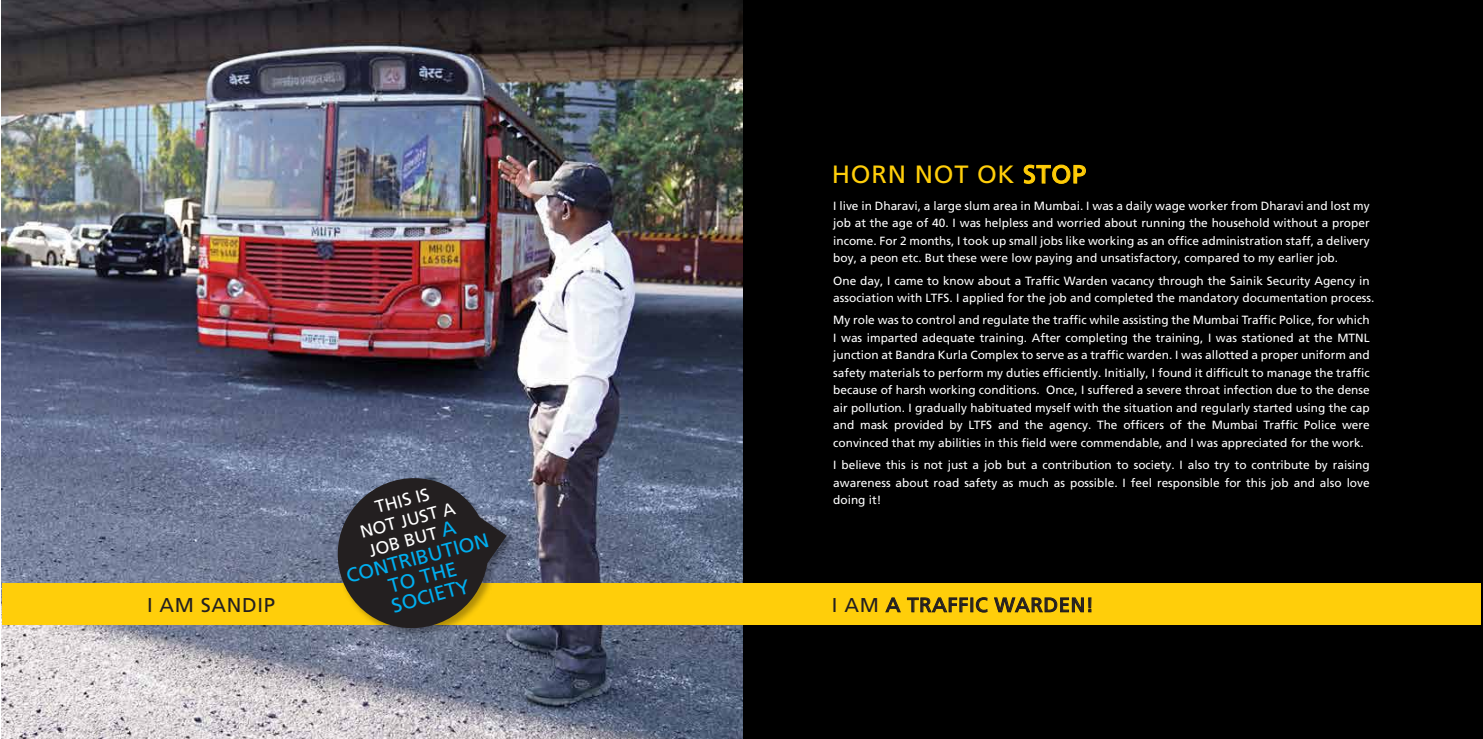
<style>
.page{position:relative;width:1483px;height:739px;background:#fff}
.page>*{position:absolute;margin:0;border:0;box-sizing:border-box;transform-origin:0 0}
.t1{font:25px "Frutiger LT Pro";letter-spacing:.03em;color:#ffce0a}
.t2{font:20px "Frutiger LT Pro";letter-spacing:.03em;color:#231f20}
.t3{font:20px/20px "Frutiger LT Pro";color:#00aeef;text-align:center}
.t4{font:17.5px/20px "Frutiger LT Pro";color:#fff;text-align:center}
.t5{font:11.88px/17.5px "Frutiger LT Pro";color:#fff;text-align:justify}
.s1{font-size:20px;color:#00aeef}
</style>
<div class="page">
<img style="left:2px;top:0;width:740px;height:739px">
<div style="left:2px;top:583px;width:740px;height:42px;background:#ffce0a"></div>
<div style="left:743px;top:0;width:740px;height:739px;background:#000"></div>
<div style="left:740px;top:583px;width:741px;height:42px;background:#ffce0a"></div>
<svg style="left:1023px;top:164px;width:63px;height:20px"></svg>
<svg style="left:885px;top:597px;width:16px;height:15px"></svg>
<svg style="left:907px;top:597px;width:61px;height:15px"></svg>
<svg style="left:975px;top:597px;width:116px;height:16px"></svg>
<img style="left:333px;top:474px;width:186px;height:167px">
<svg style="left:327px;top:468px;width:180px;height:170px;background:#4f4b41"></svg>
<h2 class="t2" style="left:147px;top:593px;width:129px">I AM SANDIP</h2>
<h3 class="t4" style="left:353px;top:503px;width:99px;rotate:-15deg">THIS IS<br>NOT JUST A<br>JOB BUT <span class="s1">A</span></h3>
<h2 class="t3" style="left:344px;top:567px;width:148px;rotate:-15deg">CONTRIBUTION<br>TO THE</h2>
<h2 class="t3" style="left:390px;top:596px;width:81px;rotate:-15deg">SOCIETY</h2>
<h1 class="t1" style="left:832px;top:160px;width:256px">HORN NOT OK STOP</h1>
<p class="t5" style="left:833px;top:197px;width:538px">I live in Dharavi, a large slum area in Mumbai. I was a daily wage worker from Dharavi and lost my job at the age of 40. I was helpless and worried about running the household without a proper income. For 2 months, I took up small jobs like working as an office administration staff, a delivery boy, a peon etc. But these were low paying and unsatisfactory, compared to my earlier job.</p>
<p class="t5" style="left:833px;top:272px;width:543px">One day, I came to know about a Traffic Warden vacancy through the Sainik Security Agency in association with LTFS. I applied for the job and completed the mandatory documentation process.</p>
<p class="t5" style="left:833px;top:311px;width:538px">My role was to control and regulate the traffic while assisting the Mumbai Traffic Police, for which I was imparted adequate training. After completing the training, I was stationed at the MTNL junction at Bandra Kurla Complex to serve as a traffic warden. I was allotted a proper uniform and safety materials to perform my duties efficiently. Initially, I found it difficult to manage the traffic because of harsh working conditions. Once, I suffered a severe throat infection due to the dense air pollution. I gradually habituated myself with the situation and regularly started using the cap and mask provided by LTFS and the agency. The officers of the Mumbai Traffic Police were convinced that my abilities in this field were commendable, and I was appreciated for the work.</p>
<p class="t5" style="left:833px;top:456px;width:538px">I believe this is not just a job but a contribution to society. I also try to contribute by raising awareness about road safety as much as possible. I feel responsible for this job and also love doing it!</p>
<h2 class="t2" style="left:832px;top:593px;width:263px">I AM A TRAFFIC WARDEN!</h2>
</div>
